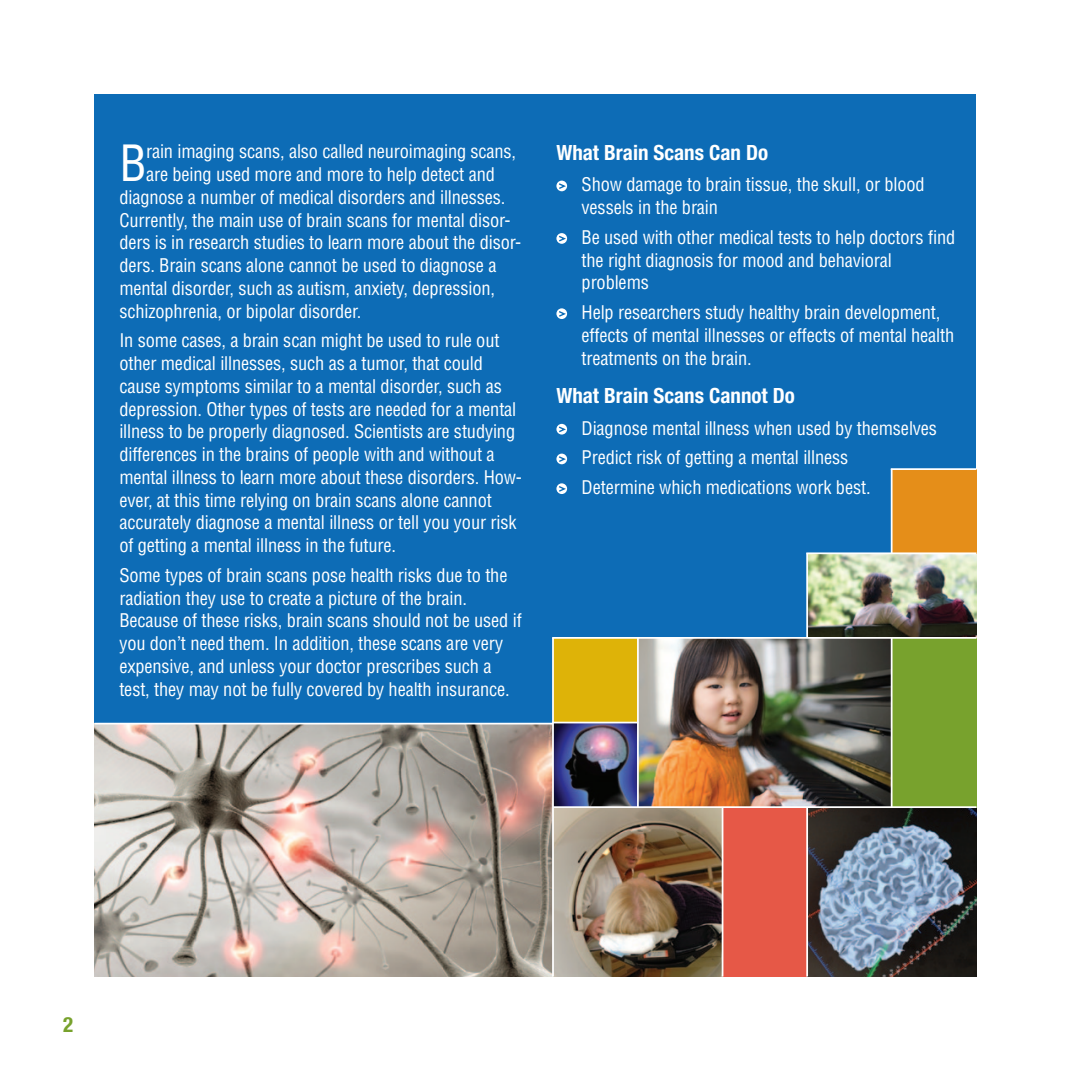
<style>
.page{position:relative;width:1071px;height:1071px;background:#fff}
.page>*{position:absolute;margin:0;border:0;box-sizing:border-box;transform-origin:0 0}
.t1{font:condensed 48.65px "Helvetica";color:#fff}
.t2{font:700 condensed 21px "Helvetica Neue";color:#fff}
.t3{font:700 condensed 21px "Helvetica Neue";color:#78a22d}
.t4{font:condensed 18.38px/22.8px "Helvetica";letter-spacing:-.01em;color:#fff}
</style>
<div class="page">
<div style="left:94px;top:94px;width:882px;height:882px;background:#0d6cb6"></div>
<div style="left:723px;top:807px;width:84px;height:169px;background:#e65847"></div>
<img style="left:808px;top:808px;width:168px;height:168px">
<img style="left:94px;top:724px;width:458px;height:252px">
<img style="left:639px;top:639px;width:252px;height:167px">
<div style="left:892px;top:638px;width:84px;height:169px;background:#78a22d"></div>
<img style="left:808px;top:554px;width:168px;height:83px">
<img style="left:554px;top:808px;width:168px;height:168px">
<div style="left:553px;top:638px;width:85px;height:85px;background:#deb308"></div>
<div style="left:892px;top:469px;width:84px;height:84px;background:#e58e19"></div>
<img style="left:554px;top:723px;width:83px;height:83px">
<hr style="left:552px;top:638px;width:2px;height:338px;background:#fff">
<hr style="left:552px;top:637px;width:425px;height:2px;background:#fff">
<hr style="left:637px;top:638px;width:2px;height:169px;background:#fff">
<hr style="left:722px;top:807px;width:1px;height:169px;background:#fff">
<hr style="left:806px;top:807px;width:2px;height:169px;background:#fff">
<hr style="left:891px;top:638px;width:2px;height:169px;background:#fff">
<hr style="left:806px;top:553px;width:2px;height:85px;background:#fff">
<hr style="left:891px;top:469px;width:2px;height:84px;background:#fff">
<hr style="left:94px;top:723px;width:459px;height:1px;background:#fff">
<hr style="left:553px;top:806px;width:424px;height:2px;background:#fff">
<hr style="left:806px;top:552px;width:170px;height:2px;background:#fff">
<hr style="left:891px;top:468px;width:86px;height:2px;background:#fff">
<hr style="left:553px;top:722px;width:85px;height:1px;background:#fff">
<svg style="left:556px;top:181px;width:11px;height:10px"></svg>
<svg style="left:557px;top:182px;width:11px;height:8px"></svg>
<div style="left:556px;top:233px;width:11px;height:11px;background:#fff;border-radius:50%"></div>
<svg style="left:557px;top:235px;width:11px;height:8px"></svg>
<svg style="left:556px;top:308px;width:11px;height:11px"></svg>
<svg style="left:557px;top:310px;width:11px;height:8px"></svg>
<svg style="left:556px;top:424px;width:11px;height:11px"></svg>
<svg style="left:557px;top:425px;width:11px;height:8px"></svg>
<svg style="left:556px;top:454px;width:11px;height:10px"></svg>
<svg style="left:557px;top:455px;width:11px;height:8px"></svg>
<svg style="left:556px;top:483px;width:11px;height:11px"></svg>
<svg style="left:557px;top:485px;width:11px;height:8px"></svg>
<p class="t1" style="left:119px;top:133px;width:29px">B</p>
<p class="t4" style="left:146px;top:140px;width:372px">rain imaging scans, also called neuroimaging scans,</p>
<p class="t4" style="left:146px;top:163px;width:350px">are being used more and more to help detect and</p>
<p class="t4" style="left:119px;top:186px;width:388px">diagnose a number of medical disorders and illnesses.</p>
<p class="t4" style="left:119px;top:209px;width:393px">Currently, the main use of brain scans for mental disor-</p>
<p class="t4" style="left:119px;top:231px;width:403px">ders is in research studies to learn more about the disor-</p>
<p class="t4" style="left:119px;top:254px;width:379px">ders. Brain scans alone cannot be used to diagnose a</p>
<p class="t4" style="left:119px;top:277px;width:377px">mental disorder, such as autism, anxiety, depression,</p>
<p class="t4" style="left:119px;top:300px;width:244px">schizophrenia, or bipolar disorder.</p>
<p class="t4" style="left:119px;top:329px;width:404px">In some cases, a brain scan might be used to rule out other medical illnesses, such as a tumor, that could cause symptoms similar to a mental disorder, such as depression. Other types of tests are needed for a mental illness to be properly diagnosed. Scientists are studying differences in the brains of people with and without a mental illness to learn more about these disorders. How&shy;ever, at this time relying on brain scans alone cannot accurately diagnose a mental illness or tell you your risk of getting a mental illness in the future.</p>
<p class="t4" style="left:119px;top:564px;width:404px">Some types of brain scans pose health risks due to the radiation they use to create a picture of the brain.<br>Because of these risks, brain scans should not be used if you don’t need them. In addition, these scans are very expensive, and unless your doctor prescribes such a test, they may not be fully covered by health insurance.</p>
<h2 class="t2" style="left:556px;top:140px;width:213px">What Brain Scans Can Do</h2>
<p class="t4" style="left:582px;top:173px;width:345px">Show damage to brain tissue, the skull, or blood vessels in the brain</p>
<p class="t4" style="left:582px;top:226px;width:375px">Be used with other medical tests to help doctors find the right diagnosis for mood and behavioral problems</p>
<p class="t4" style="left:582px;top:301px;width:374px">Help researchers study healthy brain development, effects of mental illnesses or effects of mental health treatments on the brain.</p>
<h2 class="t2" style="left:556px;top:383px;width:240px">What Brain Scans Cannot Do</h2>
<p class="t4" style="left:582px;top:416px;width:357px">Diagnose mental illness when used by themselves</p>
<p class="t4" style="left:582px;top:446px;width:268px">Predict risk of getting a mental illness</p>
<p class="t4" style="left:582px;top:476px;width:290px">Determine which medications work best.</p>
<p class="t3" style="left:63px;top:1012px;width:12px">2</p>
</div>
